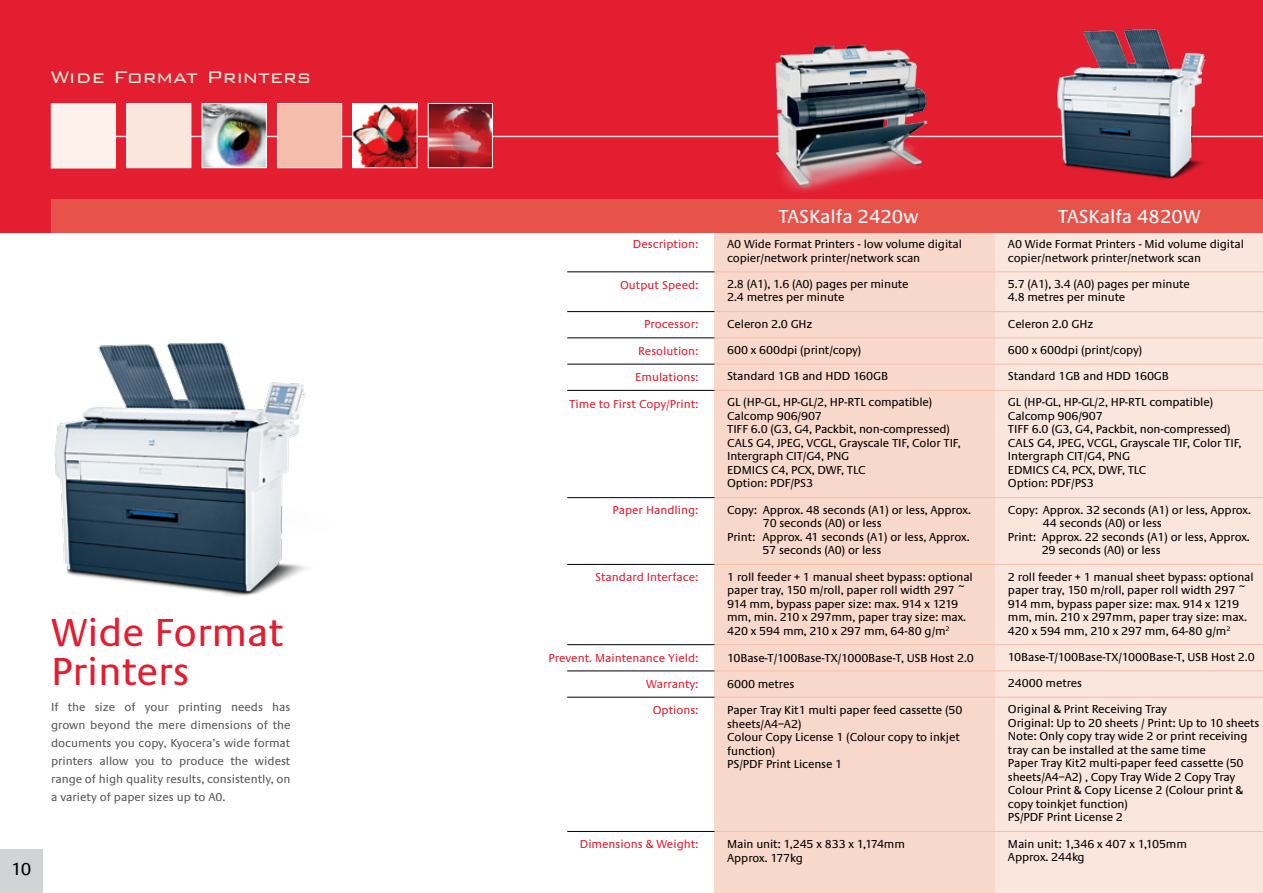
<style>
.page{position:relative;width:1263px;height:893px;background:#fff}
.page>*{position:absolute;margin:0;border:0;box-sizing:border-box;transform-origin:0 0}
.t1{font:40.5px/39px "Praxis LT";color:#e31e30}
.t2{font:300 22.5px "Bank Gothic BT";color:#deecd9}
.t3{font:19.5px "Praxis LT";color:#fff}
.t4{font:18px "Praxis LT";color:#000}
.t5{font:12px/13.5px "Praxis LT";letter-spacing:-.01em;color:#000}
.t6{font:12px/18px "Praxis LT";color:#58595b;text-align:justify}
.t7{font:12px/26.2px "Praxis LT";color:#e31e30;text-align:justify}
</style>
<div class="page">
<div style="left:0;top:0;width:1263px;height:233px;background:#e31e30"></div>
<div style="left:714px;top:233px;width:281px;height:660px;background:#f9d8cc"></div>
<div style="left:51px;top:200px;width:1212px;height:33px;background:#e7534b"></div>
<hr style="left:714px;top:271px;width:281px;height:1px;background:#f5bdac">
<hr style="left:714px;top:311px;width:281px;height:1px;background:#f5bdac">
<hr style="left:714px;top:337px;width:281px;height:1px;background:#f5bdac">
<hr style="left:714px;top:364px;width:281px;height:1px;background:#f5bdac">
<hr style="left:714px;top:390px;width:281px;height:1px;background:#f5bdac">
<hr style="left:714px;top:497px;width:281px;height:1px;background:#f5bdac">
<hr style="left:714px;top:564px;width:281px;height:1px;background:#f5bdac">
<hr style="left:714px;top:644px;width:281px;height:1px;background:#f5bdac">
<hr style="left:714px;top:670px;width:281px;height:1px;background:#f5bdac">
<hr style="left:714px;top:697px;width:281px;height:1px;background:#f5bdac">
<hr style="left:714px;top:831px;width:281px;height:1px;background:#f5bdac">
<hr style="left:567px;top:271px;width:147px;height:1px;background:#000">
<hr style="left:567px;top:311px;width:147px;height:1px;background:#000">
<hr style="left:567px;top:337px;width:147px;height:1px;background:#000">
<hr style="left:567px;top:364px;width:147px;height:1px;background:#000">
<hr style="left:567px;top:390px;width:147px;height:1px;background:#000">
<hr style="left:567px;top:497px;width:147px;height:1px;background:#000">
<hr style="left:567px;top:564px;width:147px;height:1px;background:#000">
<hr style="left:567px;top:644px;width:147px;height:1px;background:#000">
<hr style="left:567px;top:670px;width:147px;height:1px;background:#000">
<hr style="left:567px;top:697px;width:147px;height:1px;background:#000">
<hr style="left:567px;top:831px;width:147px;height:1px;background:#000">
<hr style="left:101px;top:136px;width:1162px;height:1px;background:#dcddde">
<img style="left:204px;top:105px;width:61px;height:61px">
<div style="left:202px;top:103px;width:65px;height:65px;border:1px solid #fff"></div>
<img style="left:355px;top:105px;width:60px;height:61px">
<div style="left:353px;top:103px;width:64px;height:65px;border:1px solid #fff"></div>
<div style="left:277px;top:103px;width:65px;height:65px;background:#f5bdac;border:1px solid #fff"></div>
<div style="left:126px;top:103px;width:65px;height:65px;background:#fbe6de;border:1px solid #fff"></div>
<div style="left:51px;top:103px;width:65px;height:65px;background:#fdf1ec;border:1px solid #fff"></div>
<img style="left:430px;top:105px;width:61px;height:61px">
<div style="left:428px;top:103px;width:65px;height:65px;border:1px solid #fff"></div>
<div style="left:995px;top:233px;width:268px;height:660px;background:#fbe6de"></div>
<hr style="left:995px;top:271px;width:268px;height:1px;background:#f5bdac">
<hr style="left:995px;top:311px;width:268px;height:1px;background:#f5bdac">
<hr style="left:995px;top:337px;width:268px;height:1px;background:#f5bdac">
<hr style="left:995px;top:364px;width:268px;height:1px;background:#f5bdac">
<hr style="left:995px;top:390px;width:268px;height:1px;background:#f5bdac">
<hr style="left:995px;top:497px;width:268px;height:1px;background:#f5bdac">
<hr style="left:995px;top:564px;width:268px;height:1px;background:#f5bdac">
<hr style="left:995px;top:644px;width:268px;height:1px;background:#f5bdac">
<hr style="left:995px;top:670px;width:268px;height:1px;background:#f5bdac">
<hr style="left:995px;top:697px;width:268px;height:1px;background:#f5bdac">
<hr style="left:995px;top:831px;width:268px;height:1px;background:#f5bdac">
<img style="left:746px;top:44px;width:200px;height:156px">
<img style="left:1034px;top:28px;width:190px;height:151px">
<img style="left:54px;top:342px;width:253px;height:254px">
<div style="left:0;top:849px;width:43px;height:44px;background:#d1d3d4"></div>
<p class="t2" style="left:50px;top:64px;width:262px">Wide Format Printers</p>
<p class="t1" style="left:51px;top:614px;width:234px">Wide Format<br>Printers</p>
<p class="t6" style="left:51px;top:699px;width:241px">If the size of your printing needs has grown beyond the mere dimensions of the documents you copy, Kyocera’s wide format printers allow you to produce the widest range of high quality results, consistently, on a variety of paper sizes up to A0.</p>
<p class="t4" style="left:11px;top:859px;width:22px">10</p>
<p class="t7" style="left:633px;top:231px;width:67px">Description:</p>
<p class="t7" style="left:620px;top:272px;width:80px">Output Speed:</p>
<p class="t7" style="left:635px;top:312px;width:65px;text-indent:9px">Processor:<br>Resolution:<br>Emulations:</p>
<p class="t7" style="left:569px;top:391px;width:131px">Time to First Copy/Print:</p>
<p class="t7" style="left:612px;top:498px;width:88px">Paper Handling:</p>
<p class="t7" style="left:595px;top:564px;width:105px">Standard I nterface:</p>
<p class="t7" style="left:549px;top:645px;width:151px;text-align:right">Prevent. Maintenance Yield:<br>Warranty:<br>Options:</p>
<p class="t7" style="left:580px;top:831px;width:120px">Dimensions &amp; Weight:</p>
<p class="t3" style="left:778px;top:206px;width:142px">TAS Kalfa 2420w</p>
<p class="t5" style="left:727px;top:238px;width:236px">a0 Wide Format Printers - low volume digital copier/network printer/network scan</p>
<p class="t5" style="left:727px;top:277px;width:183px">2.8 (A1), 1.6 (A0) pages per minute<br>2.4 metres per minute</p>
<p class="t5" style="left:727px;top:311px;width:154px;line-height:26.2px">Celeron 2.0 GHz<br>600 x 600dpi (print/copy)<br>Standard 1GB and HDD 160GB<br>GL (HP-GL, HP-GL/2, HP-RTL</p>
<p class="t5" style="left:868px;top:396px;width:65px">compatible)</p>
<p class="t5" style="left:727px;top:409px;width:224px">Calcomp 906/907<br>TI FF 6.0 (G3, G4, Packbit, non-compressed)<br>CALS</p>
<p class="t5" style="left:727px;top:436px;width:235px;text-indent:29px">G4, JPEG, VCGL, Grayscale TI F, Color TI F,<br>I ntergraph CIT/G4, PNG<br>EDMI CS C4, PCX, DWF, TLC<br>Option: PDF/PS3</p>
<p class="t5" style="left:727px;top:503px;width:245px">Copy: Approx. 48 seconds (A1) or less, Approx.</p>
<p class="t5" style="left:763px;top:517px;width:120px">70 seconds (A0) or less</p>
<p class="t5" style="left:727px;top:530px;width:244px">Print: Approx. 41 seconds (A1) or less, Approx.</p>
<p class="t5" style="left:762px;top:544px;width:120px">57 seconds (A0) or less</p>
<p class="t5" style="left:727px;top:570px;width:247px">1 roll feeder + 1 manual sheet bypass: optional paper tray, 150 m/roll, paper roll width 297 ~ 914 mm, bypass paper size: max. 914 x 1219 mm, min. 210 x 297mm, paper tray size: max.<br>420 x 594 mm, 210 x 297 mm, 64-80 g/m<sup>2</sup></p>
<p class="t5" style="left:727px;top:645px;width:248px;line-height:26.2px">10Base-T/100Base-TX/1000Base-T, USB Host 2.0<br>6000 metres<br>Paper Tray Kit1 multi paper feed cassette (50</p>
<p class="t5" style="left:727px;top:717px;width:234px">sheets/A4–A2)<br>Colour Copy License 1 (Colour copy to inkjet function)<br>PS/PDF Print License 1</p>
<p class="t5" style="left:727px;top:838px;width:179px">Main unit: 1,245 x 833 x 1,174mm<br>Approx. 177kg</p>
<p class="t3" style="left:1058px;top:206px;width:144px">TAS Kalfa 4820W</p>
<p class="t5" style="left:1008px;top:238px;width:237px">a0 Wide Format Printers - M id volume digital copier/network printer/network scan</p>
<p class="t5" style="left:1008px;top:277px;width:183px">5.7 (A1), 3.4 (A0) pages per minute<br>4.8 metres per minute</p>
<p class="t5" style="left:1008px;top:311px;width:154px;line-height:26.2px">Celeron 2.0 GHz<br>600 x 600dpi (print/copy)<br>Standard 1GB and HDD 160GB<br>GL (HP-GL, HP-GL/2, HP-RTL</p>
<p class="t5" style="left:1149px;top:396px;width:65px">compatible)</p>
<p class="t5" style="left:1008px;top:409px;width:224px">Calcomp 906/907<br>TI FF 6.0 (G3, G4, Packbit, non-compressed)<br>CALS</p>
<p class="t5" style="left:1008px;top:436px;width:235px;text-indent:29px">G4, JPEG, VCGL, Grayscale TI F, Color TI F,<br>I ntergraph CIT/G4, PNG<br>EDMI CS C4, PCX, DWF, TLC<br>Option: PDF/PS3</p>
<p class="t5" style="left:1008px;top:503px;width:245px">Copy: Approx. 32 seconds (A1) or less, Approx.</p>
<p class="t5" style="left:1043px;top:517px;width:120px">44 seconds (A0) or less</p>
<p class="t5" style="left:1008px;top:530px;width:243px">Print: Approx. 22 seconds (A1) or less, Approx.</p>
<p class="t5" style="left:1042px;top:544px;width:120px">29 seconds (A0) or less</p>
<p class="t5" style="left:1008px;top:570px;width:247px">2 roll feeder + 1 manual sheet bypass: optional paper tray, 150 m/roll, paper roll width 297 ~ 914 mm, bypass paper size: max. 914 x 1219 mm, min. 210 x 297mm, paper tray size: max.<br>420 x 594 mm, 210 x 297 mm, 64-80 g/m<sup>2</sup></p>
<p class="t5" style="left:1008px;top:644px;width:248px;line-height:26.2px">10Base-T/100Base-TX/1000Base-T, USB Host 2.0<br>24000 metres<br>Original &amp; Print Receiving Tray</p>
<p class="t5" style="left:1008px;top:716px;width:253px">Original: Up to 20 sheets / Print: Up to 10 sheets N ote: Only copy tray wide 2 or print receiving tray can be installed at the same time<br>Paper Tray Kit2 multi-paper feed cassette (50 sheets/A4–A2) , Copy Tray Wide 2 Copy Tray Colour Print &amp; Copy License 2 (Colour print &amp; copy toinkjet function)<br>PS/PDF Print License 2</p>
<p class="t5" style="left:1008px;top:837px;width:181px">Main unit: 1,346 x 407 x 1,105mm<br>Approx. 244kg</p>
</div>
